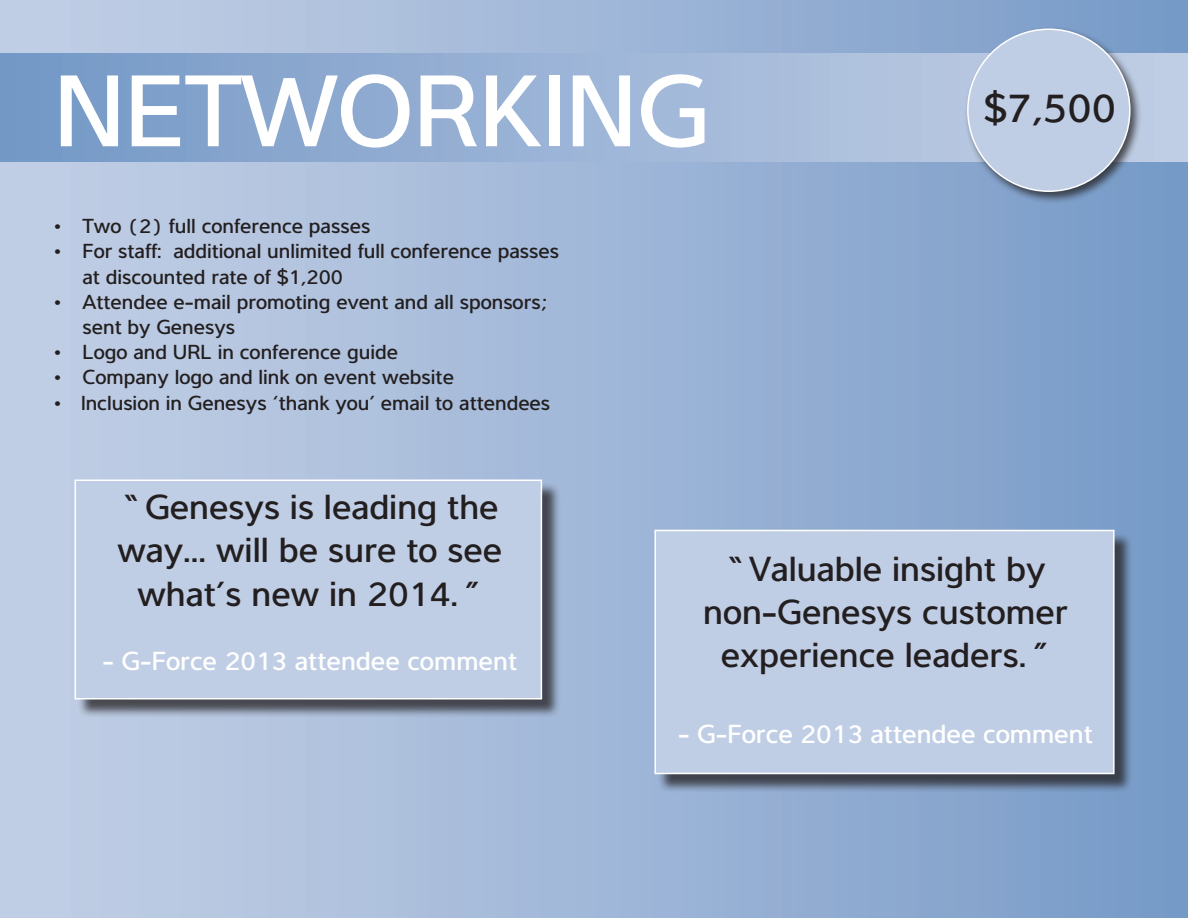
<style>
.page{position:relative;width:1188px;height:918px;background:#fff}
.page>*{position:absolute;margin:0;border:0;box-sizing:border-box;transform-origin:0 0}
.t1{font:500 105px "Interval";color:#fff}
.t2{font:500 42px "Interval";color:#231f20}
.t3{font:500 36px/43.2px "Interval";color:#231f20;text-align:center}
.t4{font:500 27px "Interval";color:#fff}
.t5{font:500 21px/25.2px "Interval";color:#231f20}
</style>
<div class="page">
<div style="left:0;top:0;width:1188px;height:918px;background:linear-gradient(to right,#c6d2e7,#789bc8)"></div>
<svg style="left:0;top:54px;width:1188px;height:108px;background:#97b0d4"></svg>
<div style="left:965px;top:26px;width:178px;height:178px;background:#231f20;opacity:.75"></div>
<div style="left:968px;top:29px;width:162px;height:162px;background:#c0cee5;border-radius:50%"></div>
<div style="left:657px;top:532px;width:476px;height:261px;background:#231f20;opacity:.75"></div>
<div style="left:654px;top:530px;width:461px;height:244px;background:#c0cee5;border:2px solid #fff"></div>
<div style="left:77px;top:482px;width:484px;height:236px;background:#231f20;opacity:.75"></div>
<div style="left:75px;top:480px;width:467px;height:220px;background:#c0cee5;border:2px solid #fff"></div>
<p class="t1" style="left:54px;top:52px;width:657px">NETWORKING</p>
<p class="t5" style="left:54px;top:213px;width:318px">• Two (2) full conference passes</p>
<p class="t5" style="left:82px;top:239px;width:478px;text-indent:-28px">• For staff: additional unlimited full conference passes at discounted rate of $1,200</p>
<p class="t5" style="left:82px;top:289px;width:466px;text-indent:-28px">• Attendee e-mail promoting event and all sponsors; sent by Genesys</p>
<p class="t5" style="left:54px;top:339px;width:346px">• Logo and URL in conference guide</p>
<p class="t5" style="left:54px;top:365px;width:402px">• Company logo and link on event website</p>
<p class="t5" style="left:54px;top:390px;width:498px">• Inclusion in Genesys ‘thank you’ email to attendees</p>
<p class="t2" style="left:984px;top:84px;width:134px">$7,500</p>
<p class="t3" style="left:117px;top:485px;width:386px">“Genesys is leading the way... will be sure to see what’s new in 2014.”</p>
<p class="t4" style="left:103px;top:646px;width:416px">- G-Force 2013 attendee comment</p>
<p class="t3" style="left:725px;top:546px;width:322px">“Valuable insight by</p>
<p class="t3" style="left:703px;top:590px;width:366px">non-Genesys customer</p>
<p class="t3" style="left:721px;top:633px;width:331px">experience leaders.”</p>
<p class="t4" style="left:678px;top:718px;width:416px">- G-Force 2013 attendee comment</p>
</div>
